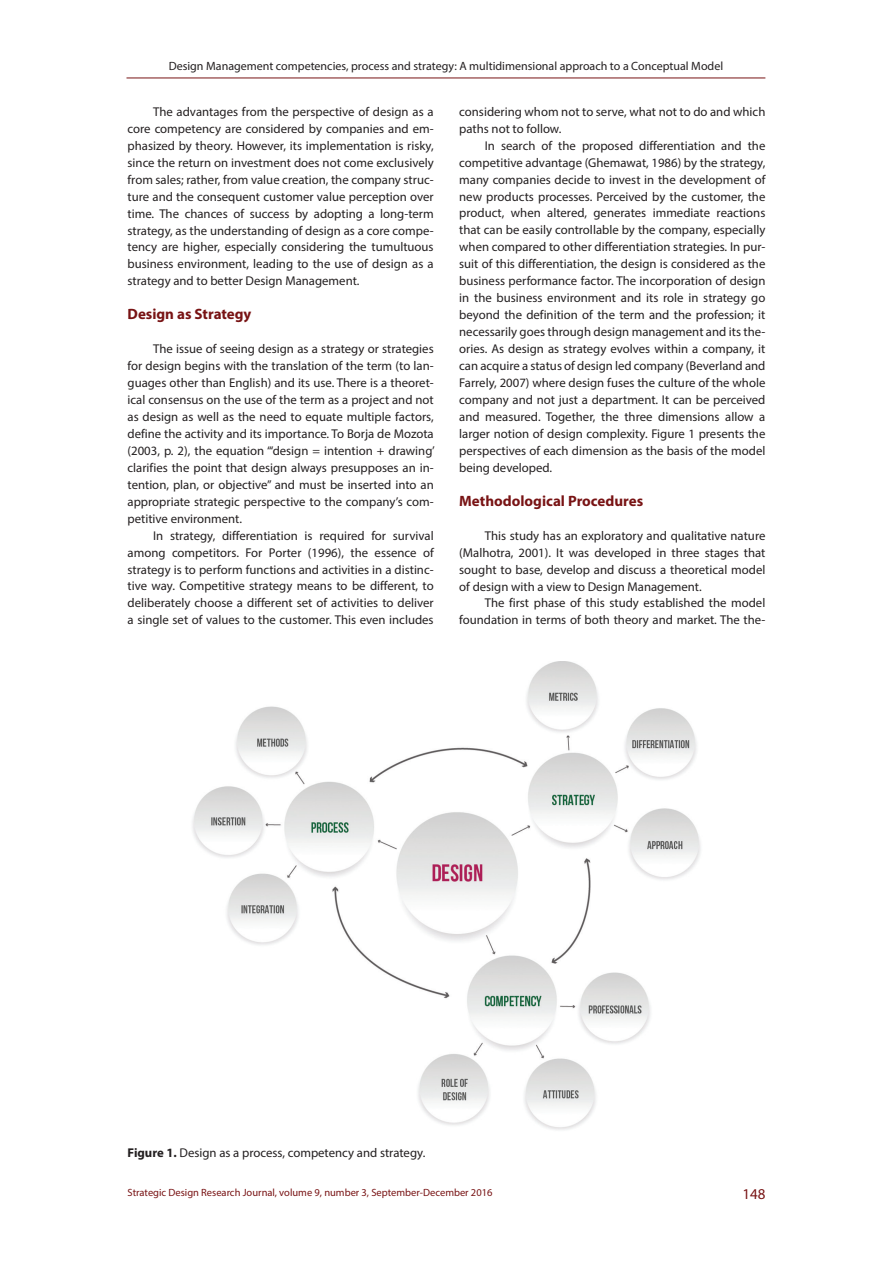
<style>
.page{position:relative;width:893px;height:1263px;background:#fff}
.page>*{position:absolute;margin:0;border:0;box-sizing:border-box;transform-origin:0 0}
.t1{font:700 15px "Myriad Pro";color:#781314}
.t2{font:15px "Myriad Pro";color:#781314}
.t3{font:12.75px/17px "Myriad Pro";color:#231f20;text-align:justify}
.t4{font:12px "Myriad Pro";color:#231f20}
.t5{font:10.5px "Myriad Pro";color:#781314}
.s1{font-weight:700}
</style>
<div class="page">
<hr style="left:126px;top:78px;width:639px;height:1px;background:#781314">
<img style="left:192px;top:662px;width:509px;height:468px">
<p class="t4" style="left:169px;top:58px;width:556px">Design Management competencies, process and strategy: A multidimensional approach to a Conceptual Model</p>
<p class="t3" style="left:128px;top:103px;width:308px;text-indent:26px">The advantages from the perspective of design as a core competency are considered by companies and em&shy;phasized by theory. However, its implementation is risky, since the return on investment does not come exclusively from sales; rather, from value creation, the company struc&shy;ture and the consequent customer value perception over time. The chances of success by adopting a long-term strategy, as the understanding of design as a core compe&shy;tency are higher, especially considering the tumultuous business environment, leading to the use of design as a strategy and to better Design Management.</p>
<p class="t1" style="left:128px;top:304px;width:125px">Design as Strategy</p>
<p class="t3" style="left:128px;top:340px;width:309px;text-indent:26px">The issue of seeing design as a strategy or strategies for design begins with the translation of the term (to lan&shy;guages other than English) and its use. There is a theoret&shy;ical consensus on the use of the term as a project and not as design as well as the need to equate multiple factors, define the activity and its importance. To Borja de Mozota (2003, p. 2), the equation “‘design = intention + drawing’ clarifies the point that design always presupposes an in&shy;tention, plan, or objective” and must be inserted into an appropriate strategic perspective to the company’s com&shy;petitive environment.</p>
<p class="t3" style="left:128px;top:527px;width:308px;text-indent:26px">In strategy, differentiation is required for survival among competitors. For Porter (1996), the essence of strategy is to perform functions and activities in a distinc&shy;tive way. Competitive strategy means to be different, to deliberately choose a different set of activities to deliver a single set of values to the customer. This even includes</p>
<p class="t3" style="left:459px;top:103px;width:308px">considering whom not to serve, what not to do and which paths not to follow.</p>
<p class="t3" style="left:459px;top:137px;width:308px;text-indent:26px">In search of the proposed differentiation and the competitive advantage (Ghemawat, 1986) by the strategy, many companies decide to invest in the development of new products processes. Perceived by the customer, the product, when altered, generates immediate reactions that can be easily controllable by the company, especially when compared to other differentiation strategies. In pur&shy;suit of this differentiation, the design is considered as the business performance factor. The incorporation of design in the business environment and its role in strategy go beyond the definition of the term and the profession; it necessarily goes through design management and its the&shy;ories. As design as strategy evolves within a company, it can acquire a status of design led company (Beverland and Farrely, 2007) where design fuses the culture of the whole company and not just a department. It can be perceived and measured. Together, the three dimensions allow a larger notion of design complexity. Figure 1 presents the perspectives of each dimension as the basis of the model being developed.</p>
<p class="t1" style="left:459px;top:491px;width:185px">Methodological Procedures</p>
<p class="t3" style="left:459px;top:527px;width:308px;text-indent:26px">This study has an exploratory and qualitative nature (Malhotra, 2001). It was developed in three stages that sought to base, develop and discuss a theoretical model of design with a view to Design Management.</p>
<p class="t3" style="left:459px;top:594px;width:308px;text-align:right">The first phase of this study established the model foundation in terms of both theory and market. The the-</p>
<p class="t3" style="left:128px;top:1144px;width:299px"><span class="s1">Figure 1.</span> Design as a process, competency and strategy.</p>
<p class="t5" style="left:128px;top:1186px;width:366px">Strategic Design Research Journal, volume 9, number 3, September-December 2016</p>
<p class="t2" style="left:742px;top:1185px;width:25px">148</p>
</div>
